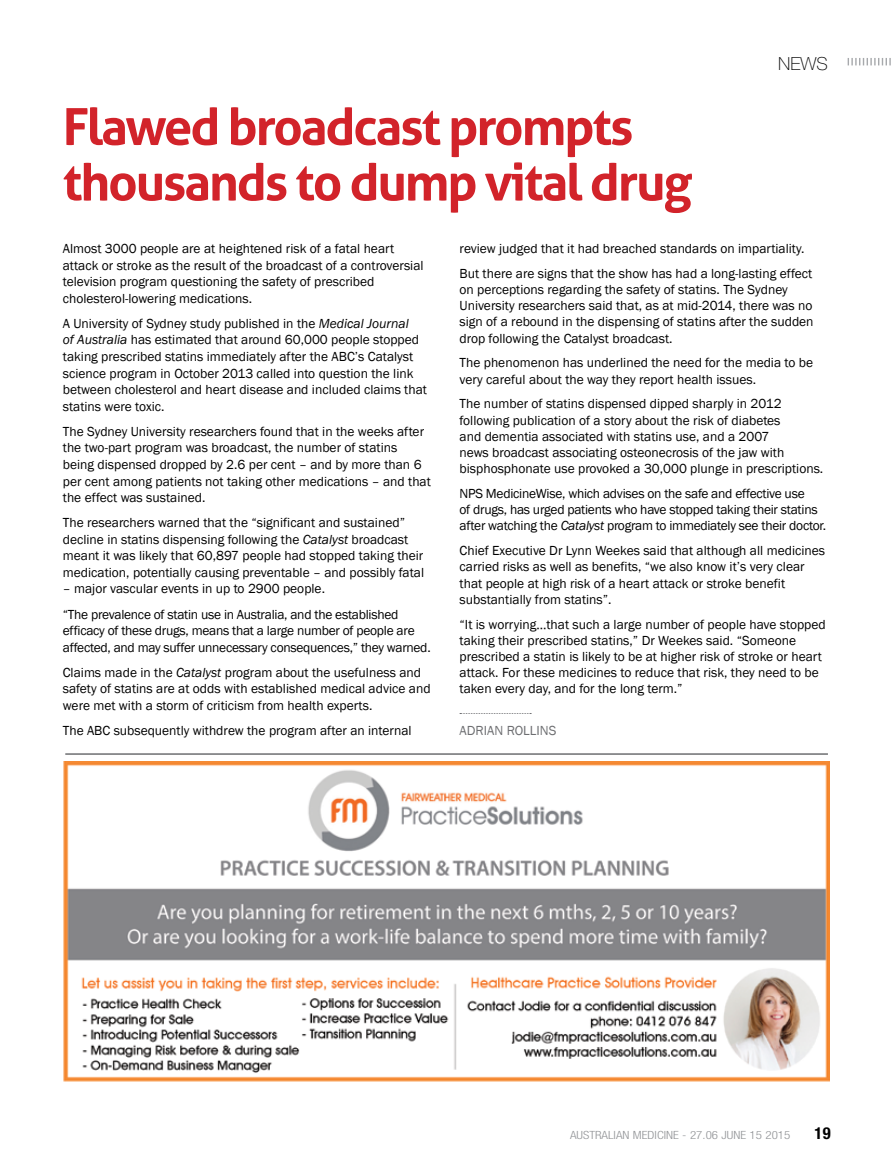
<style>
.page{position:relative;width:893px;height:1170px;background:#fff}
.page>*{position:absolute;margin:0;border:0;box-sizing:border-box;transform-origin:0 0}
.t1{font:700 51px/55.5px "Aller";letter-spacing:-.04em;color:#d2232a}
.t2{font:100 18px "Helvetica Neue";color:#000}
.t3{font:700 condensed 16.5px "Helvetica Neue";color:#000}
.t4{font:13.5px/16.5px "Franklin Gothic";color:#000}
.t5{font:13.5px/16.2px "Franklin Gothic";letter-spacing:-.02em;color:#000}
.t6{font:13.5px "Franklin Gothic";color:#6d6e71}
.t7{font:300 condensed 11.25px "Helvetica Neue";color:#939598;scale:1.15 1}
.s1{font-style:italic}
</style>
<div class="page">
<svg style="left:848px;top:58px;width:43px;height:7px"></svg>
<svg style="left:460px;top:713px;width:71px;height:1px"></svg>
<img style="left:63px;top:761px;width:767px;height:321px">
<hr style="left:65px;top:753px;width:763px;height:1px;background:#6d6e71">
<h1 class="t1" style="left:63px;top:99px;width:631px">Flawed broadcast prompts thousands to dump vital drug</h1>
<h2 class="t2" style="left:778px;top:53px;width:51px">NEWS</h2>
<p class="t4" style="left:63px;top:240px;width:362px">Almost 3000 people are at heightened risk of a fatal heart attack or stroke as the result of the broadcast of a controversial television program questioning the safety of prescribed cholesterol-lowering medications.</p>
<p class="t4" style="left:63px;top:315px;width:366px">A University of Sydney study published in the <span class="s1">Medical Journal<br>of Australia</span> has estimated that around 60,000 people stopped taking prescribed statins immediately after the ABC’s Catalyst science program in October 2013 called into question the link between cholesterol and heart disease and included claims that statins were toxic.</p>
<p class="t4" style="left:63px;top:423px;width:370px">The Sydney University researchers found that in the weeks after the two-part program was broadcast, the number of statins being dispensed dropped by 2.6 per cent – and by more than 6 per cent among patients not taking other medications – and that the effect was sustained.</p>
<p class="t4" style="left:63px;top:514px;width:363px">The researchers warned that the “significant and sustained” decline in statins dispensing following the <span class="s1">Catalyst</span> broadcast meant it was likely that 60,897 people had stopped taking their medication, potentially causing preventable – and possibly fatal</p>
<p class="t5" style="left:63px;top:576px;width:337px;line-height:25px">– major vascular events in up to 2900 people.<br>“The prevalence of statin use in Australia, and the established</p>
<p class="t5" style="left:63px;top:622px;width:369px">efficacy of these drugs, means that a large number of people are affected, and may suffer unnecessary consequences,” they warned.</p>
<p class="t4" style="left:63px;top:664px;width:369px">Claims made in the <span class="s1">Catalyst</span> program about the usefulness and safety of statins are at odds with established medical advice and were met with a storm of criticism from health experts.</p>
<p class="t4" style="left:63px;top:722px;width:350px">The ABC subsequently withdrew the program after an internal</p>
<p class="t4" style="left:460px;top:236px;width:354px;line-height:24.8px">review judged that it had breached standards on impartiality.<br>But there are signs that the show has had a long-lasting effect</p>
<p class="t4" style="left:460px;top:282px;width:356px">on perceptions regarding the safety of statins. The Sydney University researchers said that, as at mid-2014, there was no sign of a rebound in the dispensing of statins after the sudden drop following the Catalyst broadcast.</p>
<p class="t4" style="left:460px;top:355px;width:355px">The phenomenon has underlined the need for the media to be very careful about the way they report health issues.</p>
<p class="t4" style="left:460px;top:396px;width:365px">The number of statins dispensed dipped sharply in 2012 following publication of a story about the risk of diabetes<br>and dementia associated with statins use, and a 2007<br>news broadcast associating osteonecrosis of the jaw with bisphosphonate use provoked a 30,000 plunge in prescriptions.</p>
<p class="t5" style="left:460px;top:485px;width:368px">NPS MedicineWise, which advises on the safe and effective use<br>of drugs, has urged patients who have stopped taking their statins after watching the <span class="s1">Catalyst</span> program to immediately see their doctor.</p>
<p class="t4" style="left:460px;top:543px;width:367px">Chief Executive Dr Lynn Weekes said that although all medicines carried risks as well as benefits, “we also know it’s very clear that people at high risk of a heart attack or stroke benefit substantially from statins”.</p>
<p class="t4" style="left:460px;top:616px;width:368px">“It is worrying…that such a large number of people have stopped taking their prescribed statins,” Dr Weekes said. “Someone prescribed a statin is likely to be at higher risk of stroke or heart attack. For these medicines to reduce that risk, they need to be taken every day, and for the long term.”</p>
<p class="t6" style="left:460px;top:722px;width:98px">ADRIAN ROLLINS</p>
<p class="t7" style="left:570px;top:1128px;width:193px">AUSTRALIAN MEDICINE - 27.06 JUNE 15 2015</p>
<p class="t3" style="left:814px;top:1122px;width:18px">19</p>
</div>
